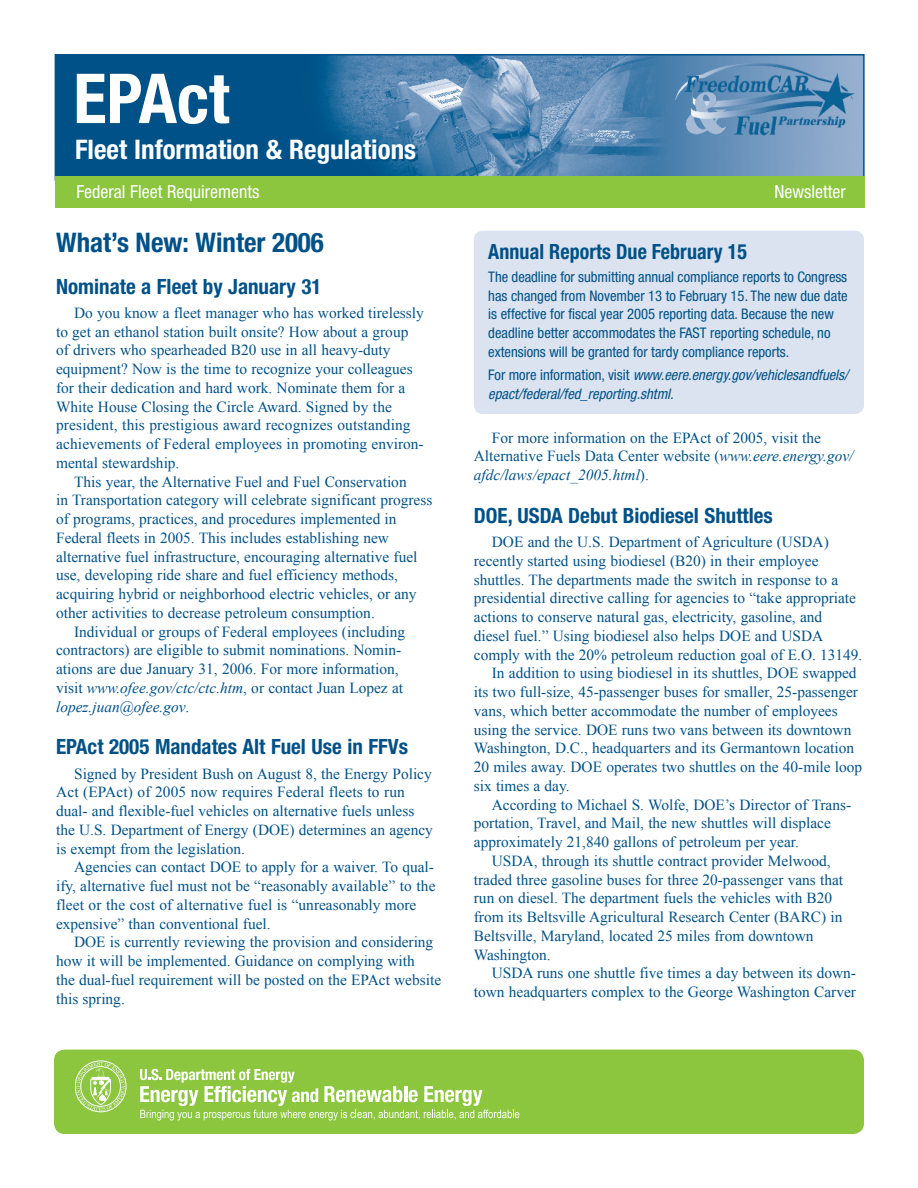
<style>
.page{position:relative;width:918px;height:1188px;background:#fff}
.page>*{position:absolute;margin:0;border:0;box-sizing:border-box;transform-origin:0 0}
.t1{font:700 condensed 69px "Helvetica Neue LT Std";color:#fff}
.t2{font:700 condensed 27px "Helvetica Neue LT Std";color:#fff}
.Headline{font:700 condensed 27px "Helvetica Neue LT Std";color:#005187}
.Subheads{font:700 condensed 21px "Helvetica Neue LT Std";color:#005187}
.Sidebar_Text{font:700 condensed 21px "Helvetica Neue LT Std";letter-spacing:.005em;color:#005187;scale:.95 1}
.t3{font:condensed 18px "Helvetica Neue LT Std";color:#fff}
.Base_Text{font:15.3px/18.8px "Times New Roman";color:#005187}
.Sidebar_Text-2{font:condensed 14.7px/18.8px "Helvetica Neue LT Std";color:#005187}
.Sidebar_Text-3{font:italic condensed 14.7px/18.8px "Helvetica Neue LT Std";color:#005187}
.s1{font-style:italic}
.s2{font-style:normal}
</style>
<div class="page">
<img style="left:58px;top:57px;width:804px;height:119px">
<div style="left:55px;top:54px;width:810px;height:127px;border:2px solid #005187"></div>
<div style="left:77px;top:74px;width:154px;height:52px;background:#005187"></div>
<div style="left:77px;top:140px;width:340px;height:26px;background:#005187"></div>
<div style="left:55px;top:176px;width:810px;height:32px;background:#8bc63e"></div>
<div style="left:54px;top:1050px;width:810px;height:84px;background:#8bc63e;border-radius:11px"></div>
<svg style="left:140px;top:1069px;width:379px;height:51px"></svg>
<svg style="left:75px;top:1061px;width:51px;height:51px"></svg>
<div style="left:474px;top:231px;width:390px;height:183px;background:#dae3ef;border-radius:9px"></div>
<p class="t1" style="left:73px;top:57px;width:158px">EPAct</p>
<p class="t2" style="left:75px;top:134px;width:343px">Fleet Information &amp; Regulations</p>
<p class="t3" style="left:77px;top:181px;width:184px">Federal Fleet Requirements</p>
<p class="t3" style="left:775px;top:181px;width:73px">Newsletter</p>
<p class="Headline" style="left:56px;top:226px;width:269px">What’s New: Winter 2006</p>
<p class="Subheads" style="left:56px;top:273px;width:267px">Nominate a Fleet by January 31</p>
<p class="Base_Text" style="left:56px;top:303px;width:369px;text-indent:18px">Do you know a fleet manager who has worked tirelessly to get an ethanol station built onsite? How about a group of drivers who spearheaded B20 use in all heavy-duty equipment? Now is the time to recognize your colleagues for their dedication and hard work. Nominate them for a White House Closing the Circle Award. Signed by the president, this prestigious award recognizes outstanding achievements of Federal employees in promoting environ&shy;mental stewardship.</p>
<p class="Base_Text" style="left:56px;top:472px;width:378px;text-indent:18px">This year, the Alternative Fuel and Fuel Conservation<br>in Transportation category will celebrate significant progress of programs, practices, and procedures implemented in Federal fleets in 2005. This includes establishing new alternative fuel infrastructure, encouraging alternative fuel use, developing ride share and fuel efficiency methods, acquiring hybrid or neighborhood electric vehicles, or any other activities to decrease petroleum consumption.</p>
<p class="Base_Text" style="left:56px;top:622px;width:351px;text-indent:18px">Individual or groups of Federal employees (including contractors) are eligible to submit nominations. Nomin&shy;ations are due January 31, 2006. For more information, visit <span class="s1">www.ofee.gov/ctc/ctc.htm</span>, or contact Juan Lopez at <span class="s1">lopez.juan@ofee.gov</span>.</p>
<p class="Subheads" style="left:56px;top:734px;width:354px">EPAct 2005 Mandates Alt Fuel Use in FFVs</p>
<p class="Base_Text" style="left:56px;top:764px;width:378px;text-indent:18px">Signed by President Bush on August 8, the Energy Policy Act (EPAct) of 2005 now requires Federal fleets to run dual- and flexible-fuel vehicles on alternative fuels unless the U.S. Department of Energy (DOE) determines an agency is exempt from the legislation.</p>
<p class="Base_Text" style="left:56px;top:858px;width:381px;text-indent:18px">Agencies can contact DOE to apply for a waiver. To qual&shy;ify, alternative fuel must not be “reasonably available” to the fleet or the cost of alternative fuel is “unreasonably more expensive” than conventional fuel.</p>
<p class="Base_Text" style="left:56px;top:933px;width:387px;text-indent:18px">DOE is currently reviewing the provision and considering how it will be implemented. Guidance on complying with<br>the dual-fuel requirement will be posted on the EPAct website this spring.</p>
<p class="Sidebar_Text" style="left:488px;top:238px;width:274px">Annual Reports Due February 15</p>
<p class="Sidebar_Text-2" style="left:488px;top:267px;width:361px">The deadline for submitting annual compliance reports to Congress has changed from November 13 to February 15. The new due date is effective for fiscal year 2005 reporting data. Because the new deadline better accommodates the FAST reporting schedule, no extensions will be granted for tardy compliance reports.</p>
<p class="Sidebar_Text-3" style="left:488px;top:366px;width:362px"><span class="s2">For more information, visit</span> www.eere.energy.gov/vehiclesandfuels/ epact/federal/fed_reporting.shtml.</p>
<p class="Base_Text" style="left:474px;top:428px;width:381px;text-indent:18px">For more information on the EPAct of 2005, visit the<br>Alternative Fuels Data Center website (<span class="s1">www.eere.energy.gov/ afdc/laws/epact_2005.html</span>).</p>
<p class="Subheads" style="left:474px;top:503px;width:301px">DOE, USDA Debut Biodiesel Shuttles</p>
<p class="Base_Text" style="left:474px;top:533px;width:390px;text-indent:18px">DOE and the U.S. Department of Agriculture (USDA) recently started using biodiesel (B20) in their employee shuttles. The departments made the switch in response to a presidential directive calling for agencies to “take appropriate actions to conserve natural gas, electricity, gasoline, and<br>diesel fuel.” Using biodiesel also helps DOE and USDA comply with the 20% petroleum reduction goal of E.O. 13149.</p>
<p class="Base_Text" style="left:474px;top:664px;width:390px;text-indent:18px">In addition to using biodiesel in its shuttles, DOE swapped its two full-size, 45-passenger buses for smaller, 25-passenger vans, which better accommodate the number of employees using the service. DOE runs two vans between its downtown Washington, D.C., headquarters and its Germantown location 20 miles away. DOE operates two shuttles on the 40-mile loop six times a day.</p>
<p class="Base_Text" style="left:474px;top:795px;width:379px;text-indent:18px">According to Michael S. Wolfe, DOE’s Director of Trans&shy;portation, Travel, and Mail, the new shuttles will displace approximately 21,840 gallons of petroleum per year.</p>
<p class="Base_Text" style="left:474px;top:851px;width:371px;text-indent:18px">USDA, through its shuttle contract provider Melwood, traded three gasoline buses for three 20-passenger vans that run on diesel. The department fuels the vehicles with B20 from its Beltsville Agricultural Research Center (BARC) in Beltsville, Maryland, located 25 miles from downtown Washington.</p>
<p class="Base_Text" style="left:474px;top:964px;width:384px;text-align:right">USDA runs one shuttle five times a day between its down&shy;town headquarters complex to the George Washington Carver</p>
</div>
